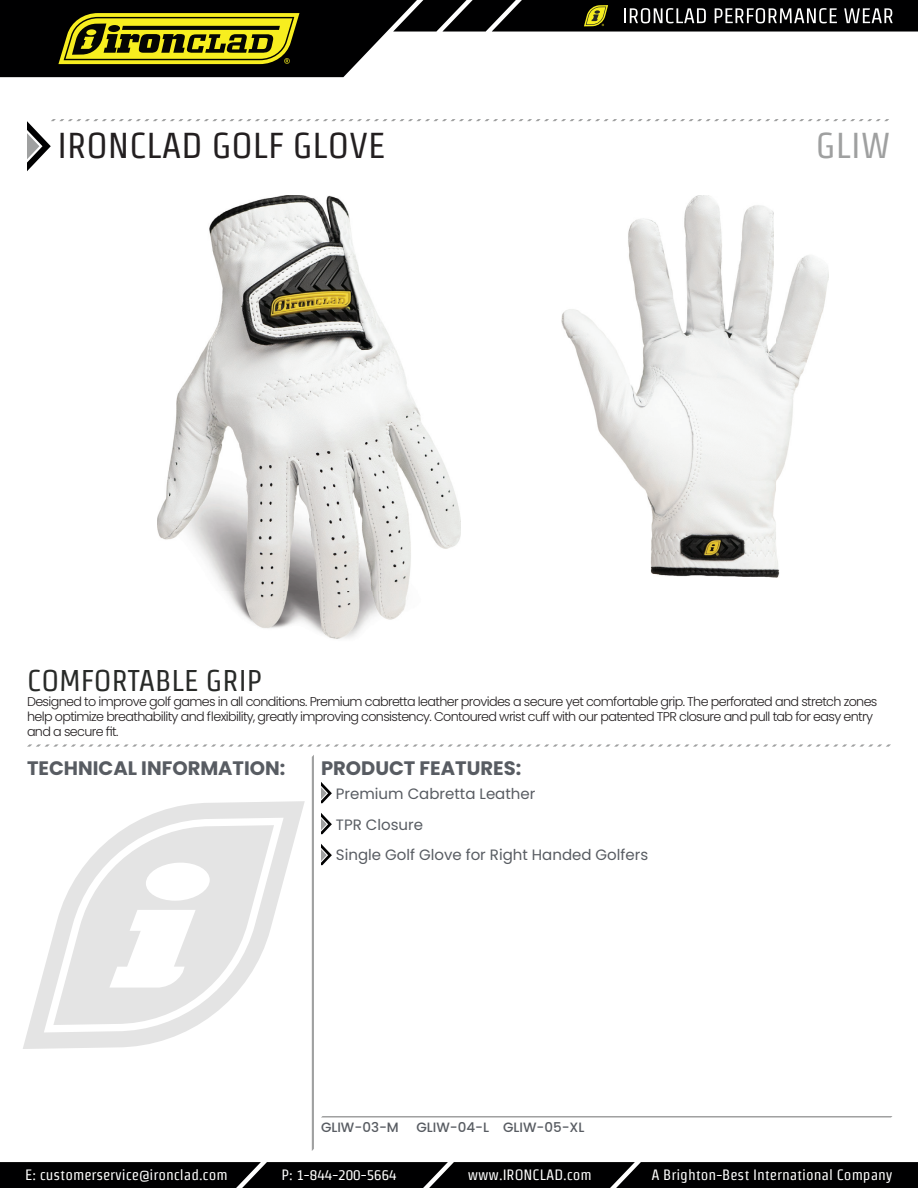
<style>
.page{position:relative;width:918px;height:1188px;background:#fff}
.page>*{position:absolute;margin:0;border:0;box-sizing:border-box;transform-origin:0 0}
.t1{font:36px "Strait";color:#231f20}
.t2{font:36px "Strait";color:#9fa0a0}
.t3{font:30px "Strait";color:#282a28}
.t4{font:700 19.5px "Poppins";color:#585c62}
.t5{font:15px "Strait";color:#fff}
.t6{font:15px/30.9px "Poppins";color:#585c62}
.t7{font:500 13.5px "Poppins";color:#585c62}
.t8{font:300 12.75px/15px "Poppins";letter-spacing:-.05em;color:#231f20}
</style>
<div class="page">
<svg style="left:23px;top:801px;width:282px;height:248px"></svg>
<svg style="left:53px;top:825px;width:221px;height:200px;fill:#e4e4e4"></svg>
<svg style="left:27px;top:119px;width:862px;height:52px"></svg>
<svg style="left:27px;top:744px;width:864px;height:3px"></svg>
<div style="left:0;top:1162px;width:918px;height:26px;background:#000001"></div>
<svg style="left:312px;top:755px;width:2px;height:396px"></svg>
<hr style="left:322px;top:1116px;width:570px;height:2px;background:#9fa0a0">
<svg style="left:321px;top:844px;width:11px;height:21px"></svg>
<svg style="left:321px;top:782px;width:11px;height:21px"></svg>
<svg style="left:321px;top:813px;width:11px;height:21px"></svg>
<img style="left:157px;top:195px;width:304px;height:444px">
<img style="left:562px;top:195px;width:266px;height:382px">
<svg style="left:0;top:0;width:918px;height:77px"></svg>
<h1 class="t1" style="left:58px;top:126px;width:329px">IRONCLAD GOLF GLOVE</h1>
<h1 class="t2" style="left:816px;top:126px;width:77px">GLIW</h1>
<h2 class="t3" style="left:27px;top:663px;width:237px">COMFORTABLE GRIP</h2>
<p class="t8" style="left:27px;top:694px;width:852px">Designed to improve golf games in all conditions. Premium cabretta leather provides a secure yet comfortable grip. The perforated and stretch zones help optimize breathability and flexibility, greatly improving consistency. Contoured wrist cuff with our patented TPR closure and pull tab for easy entry and a secure fit.</p>
<h3 class="t4" style="left:27px;top:757px;width:260px">TECHNICAL INFORMATION:</h3>
<h3 class="t4" style="left:321px;top:757px;width:202px">PRODUCT FEATURES:</h3>
<p class="t6" style="left:336px;top:778px;width:201px">Premium Cabretta Leather<br>TPR Closure</p>
<p class="t6" style="left:336px;top:840px;width:314px">Single Golf Glove for Right Handed Golfers</p>
<p class="t7" style="left:321px;top:1119px;width:79px">GLIW-03-M</p>
<p class="t7" style="left:416px;top:1119px;width:170px">GLIW-04-L GLIW-05-XL</p>
<p class="t5" style="left:25px;top:1167px;width:204px">E: customerservice@ironclad.com</p>
<p class="t5" style="left:281px;top:1167px;width:117px">P: 1-844-200-5664</p>
<p class="t5" style="left:468px;top:1167px;width:126px">www.IRONCLAD.com</p>
<p class="t5" style="left:651px;top:1167px;width:243px">A Brighton-Best International Company</p>
</div>
